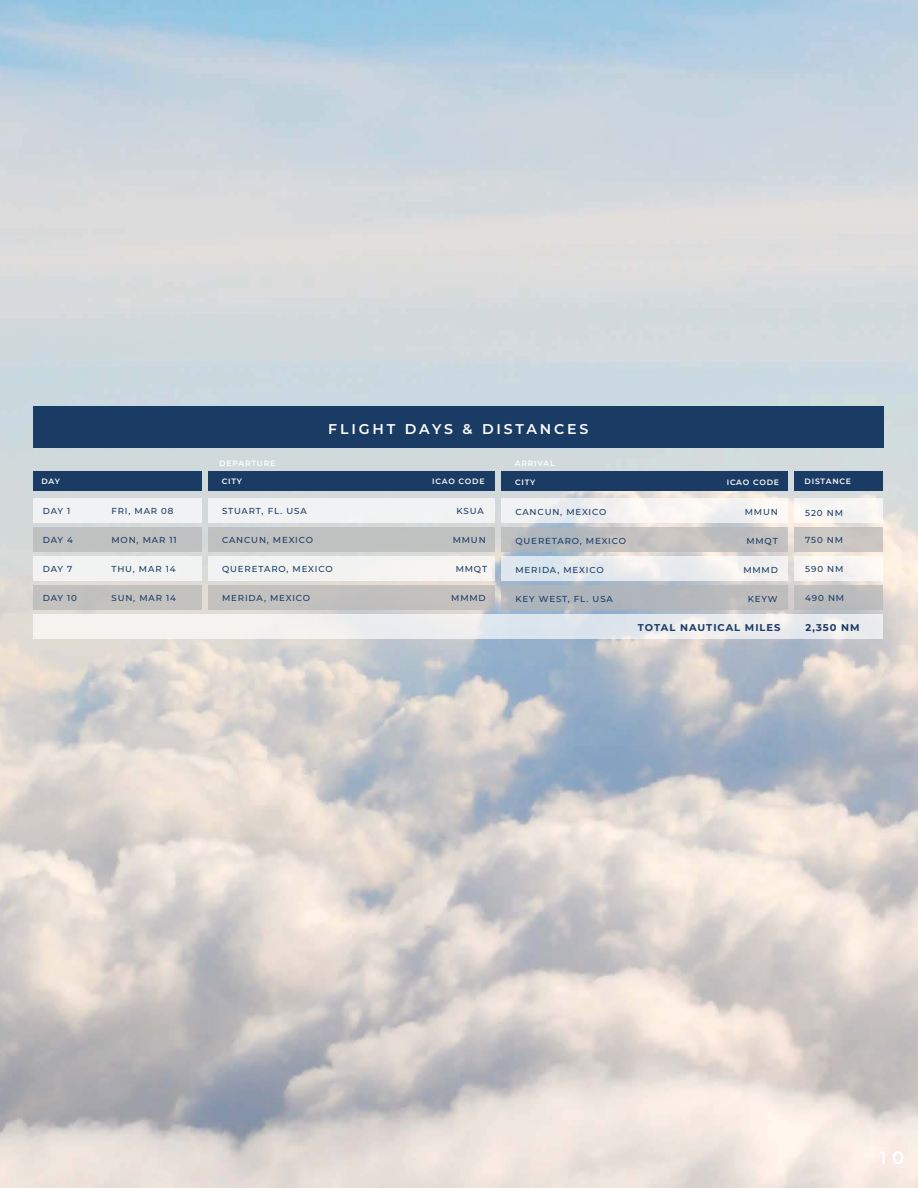
<style>
.page{position:relative;width:918px;height:1188px;background:#fff}
.page>*{position:absolute;margin:0;border:0;box-sizing:border-box;transform-origin:0 0}
.t1{font:600 18px "Montserrat";color:#fff}
.t2{font:600 14.1px "Montserrat";letter-spacing:.2em;color:#fff}
.t3{font:700 9.9px "Montserrat";letter-spacing:.1em;color:#1a3b64}
.t4{font:500 8.7px "Montserrat";letter-spacing:.1em;color:#1a3b64}
.t5{font:600 7.8px "Montserrat";letter-spacing:.1em;color:#fff}
</style>
<div class="page">
<img style="left:0;top:0;width:918px;height:1188px">
<svg style="left:501px;top:499px;width:287px;height:24px;fill:#f2f2f2"></svg>
<svg style="left:501px;top:528px;width:287px;height:24px;fill:#bfbebf"></svg>
<svg style="left:501px;top:557px;width:287px;height:24px;fill:#eaebee"></svg>
<div style="left:501px;top:586px;width:287px;height:24px;background:linear-gradient(to right,#a9b3bc,#bdbcbc)"></div>
<div style="left:33px;top:406px;width:850px;height:42px;background:#1a3b64"></div>
<div style="left:208px;top:499px;width:287px;height:24px;background:#f0f2f3"></div>
<div style="left:208px;top:471px;width:287px;height:20px;background:#1a3b64"></div>
<div style="left:501px;top:471px;width:287px;height:20px;background:#1a3b64"></div>
<div style="left:795px;top:499px;width:88px;height:24px;background:#f8f5f3"></div>
<div style="left:795px;top:471px;width:88px;height:20px;background:#1a3b64"></div>
<div style="left:208px;top:528px;width:287px;height:24px;background:#bfc0c0"></div>
<div style="left:795px;top:528px;width:88px;height:24px;background:#cbc7c3"></div>
<div style="left:33px;top:499px;width:169px;height:24px;background:#f0f2f3"></div>
<div style="left:33px;top:586px;width:169px;height:24px;background:#c3c2bf"></div>
<div style="left:33px;top:471px;width:169px;height:20px;background:#1a3b64"></div>
<div style="left:33px;top:528px;width:169px;height:24px;background:#bfc0c0"></div>
<div style="left:208px;top:557px;width:287px;height:24px;background:#f2f3f1"></div>
<div style="left:795px;top:557px;width:88px;height:24px;background:#f8f5f2"></div>
<div style="left:208px;top:586px;width:287px;height:24px;background:#c3c1bf"></div>
<div style="left:795px;top:586px;width:88px;height:24px;background:#bcbbbd"></div>
<svg style="left:34px;top:615px;width:849px;height:24px;fill:#efeeef"></svg>
<div style="left:33px;top:557px;width:169px;height:24px;background:#f1f3f2"></div>
<h2 class="t2" style="left:328px;top:419px;width:262px">FLIGHT DAYS &amp; DISTANCES</h2>
<p class="t5" style="left:219px;top:458px;width:58px">DEPARTURE</p>
<p class="t5" style="left:515px;top:458px;width:42px">ARRIVAL</p>
<p class="t5" style="left:515px;top:477px;width:22px">CITY</p>
<p class="t5" style="left:727px;top:477px;width:54px">ICAO CODE</p>
<p class="t5" style="left:805px;top:476px;width:48px">DISTANCE</p>
<p class="t4" style="left:515px;top:506px;width:93px">CANCUN, MEXICO</p>
<p class="t4" style="left:745px;top:506px;width:35px">MMUN</p>
<p class="t4" style="left:222px;top:534px;width:93px">CANCUN, MEXICO</p>
<p class="t4" style="left:453px;top:534px;width:35px">MMUN</p>
<p class="t5" style="left:222px;top:476px;width:22px">CITY</p>
<p class="t5" style="left:432px;top:476px;width:54px">ICAO CODE</p>
<p class="t5" style="left:41px;top:476px;width:20px">DAY</p>
<p class="t4" style="left:457px;top:505px;width:29px">KSUA</p>
<p class="t4" style="left:111px;top:505px;width:64px">FRI, MAR 08</p>
<p class="t4" style="left:222px;top:505px;width:86px">STUART, FL. USA</p>
<p class="t4" style="left:43px;top:505px;width:29px">DAY 1</p>
<p class="t4" style="left:43px;top:534px;width:32px">DAY 4</p>
<p class="t4" style="left:43px;top:563px;width:31px">DAY 7</p>
<p class="t4" style="left:111px;top:563px;width:66px">THU, MAR 14</p>
<p class="t4" style="left:43px;top:592px;width:36px">DAY 10</p>
<p class="t4" style="left:805px;top:507px;width:39px">520 NM</p>
<p class="t4" style="left:111px;top:534px;width:67px">MON, MAR 11</p>
<p class="t4" style="left:515px;top:535px;width:112px">QUERETARO, MEXICO</p>
<p class="t4" style="left:746px;top:535px;width:33px">MMQT</p>
<p class="t4" style="left:222px;top:563px;width:112px">QUERETARO, MEXICO</p>
<p class="t4" style="left:456px;top:563px;width:33px">MMQT</p>
<p class="t4" style="left:805px;top:563px;width:40px">590 NM</p>
<p class="t4" style="left:805px;top:534px;width:39px">750 NM</p>
<p class="t4" style="left:515px;top:564px;width:90px">MERIDA, MEXICO</p>
<p class="t4" style="left:743px;top:564px;width:36px">MMMD</p>
<p class="t4" style="left:111px;top:592px;width:66px">SUN, MAR 14</p>
<p class="t4" style="left:222px;top:592px;width:90px">MERIDA, MEXICO</p>
<p class="t4" style="left:451px;top:592px;width:36px">MMMD</p>
<p class="t4" style="left:515px;top:593px;width:99px">KEY WEST, FL. USA</p>
<p class="t4" style="left:748px;top:593px;width:31px">KEYW</p>
<p class="t4" style="left:805px;top:592px;width:40px">490 NM</p>
<p class="t3" style="left:638px;top:620px;width:144px">TOTAL NAUTICAL MILES</p>
<p class="t3" style="left:806px;top:620px;width:56px">2,350 NM</p>
<h1 class="t1" style="left:880px;top:1145px;width:26px">1 0</h1>
</div>
